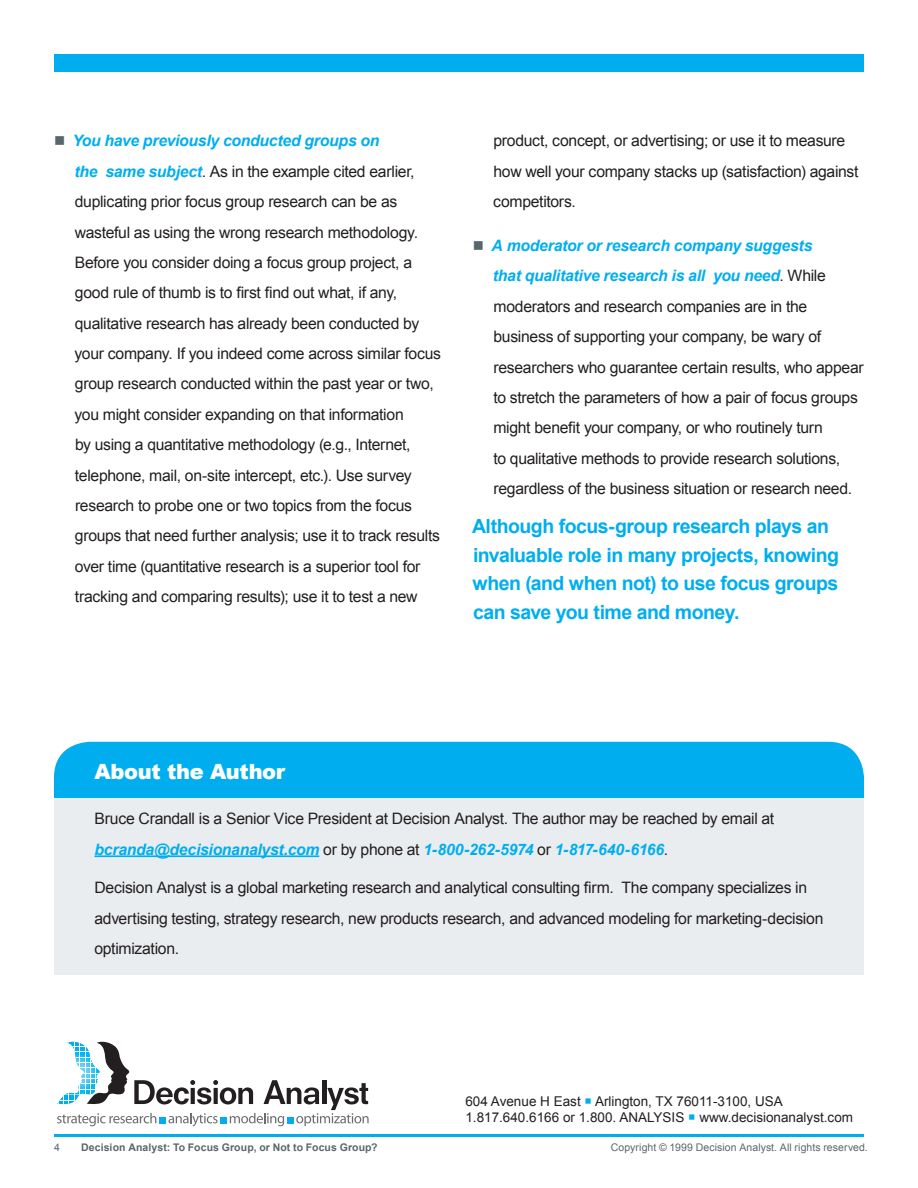
<style>
.page{position:relative;width:918px;height:1188px;background:#fff}
.page>*{position:absolute;margin:0;border:0;box-sizing:border-box;transform-origin:0 0}
.t1{font:900 21px "Arial";letter-spacing:-.015em;color:#fff}
.callout{font:700 19.5px/28.5px "Arial";letter-spacing:-.025em;color:#00aeef}
.t2{font:15.75px/30.3px "Arial";letter-spacing:-.02em;color:#231f20}
.t3{font:13.5px/16.2px "Arial";color:#231f20}
.t4{font:10.5px "Arial";letter-spacing:.01em;color:#58676e}
.t5{font:700 10.5px "Arial";letter-spacing:.01em;color:#58676e}
.s1{font-weight:700;font-style:italic;color:#00aeef}
.s2{color:#00aeef}
</style>
<div class="page">
<hr style="left:54px;top:1134px;width:810px;height:3px;background:#00aeef">
<div style="left:54px;top:54px;width:810px;height:18px;background:#00aeef"></div>
<div style="left:54px;top:742px;width:810px;height:103px;background:#00aeef;border-radius:36px"></div>
<div style="left:54px;top:799px;width:810px;height:176px;background:#eaedef"></div>
<hr style="left:94px;top:855px;width:225px;height:2px;background:#00aeef">
<svg style="left:57px;top:1042px;width:312px;height:84px"></svg>
<p class="t2" style="left:73px;top:126px;width:370px"><span class="s1">You have previously conducted groups on<br>the same subject</span>. As in the example cited earlier, duplicating prior focus group research can be as wasteful as using the wrong research methodology.<br>Before you consider doing a focus group project, a good rule of thumb is to first find out what, if any, qualitative research has already been conducted by your company. If you indeed come across similar focus group research conducted within the past year or two, you might consider expanding on that information<br>by using a quantitative methodology (e.g., Internet, telephone, mail, on-site intercept, etc.). Use survey research to probe one or two topics from the focus groups that need further analysis; use it to track results over time (quantitative research is a superior tool for tracking and comparing results); use it to test a new</p>
<p class="t2" style="left:493px;top:126px;width:367px">product, concept, or advertising; or use it to measure how well your company stacks up (satisfaction) against competitors.</p>
<p class="t2" style="left:492px;top:231px;width:374px"><span class="s1">A moderator or research company suggests<br>that qualitative research is all you need</span>. While moderators and research companies are in the business of supporting your company, be wary of researchers who guarantee certain results, who appear to stretch the parameters of how a pair of focus groups might benefit your company, or who routinely turn<br>to qualitative methods to provide research solutions, regardless of the business situation or research need.</p>
<p class="callout" style="left:472px;top:513px;width:369px">Although focus-group research plays an invaluable role in many projects, knowing when (and when not) to use focus groups can save you time and money.</p>
<h1 class="t1" style="left:94px;top:756px;width:192px">About the Author</h1>
<p class="t2" style="left:94px;top:804px;width:681px">Bruce Crandall is a Senior Vice President at Decision Analyst. The author may be reached by email at <span class="s1">bcranda@decisionanalyst.com</span> or by phone at <span class="s1">1-800-262-5974</span> or <span class="s1">1-817-640-6166</span>.</p>
<p class="t2" style="left:94px;top:873px;width:730px">Decision Analyst is a global marketing research and analytical consulting firm. The company specializes in advertising testing, strategy research, new products research, and advanced modeling for marketing-decision optimization.</p>
<p class="t3" style="left:465px;top:1093px;width:389px">604 Avenue H East <span class="s2">○</span> Arlington, TX 76011-3100, USA<br>1.817.640.6166 or 1.800. ANALYSIS <span class="s2">○</span> www.decisionanalyst.com</p>
<p class="t4" style="left:54px;top:1140px;width:7px">4</p>
<p class="t5" style="left:81px;top:1140px;width:298px">Decision Analyst: To Focus Group, or Not to Focus Group?</p>
<p class="t4" style="left:611px;top:1140px;width:259px">Copyright © 1999 Decision Analyst. All rights reserved.</p>
</div>
